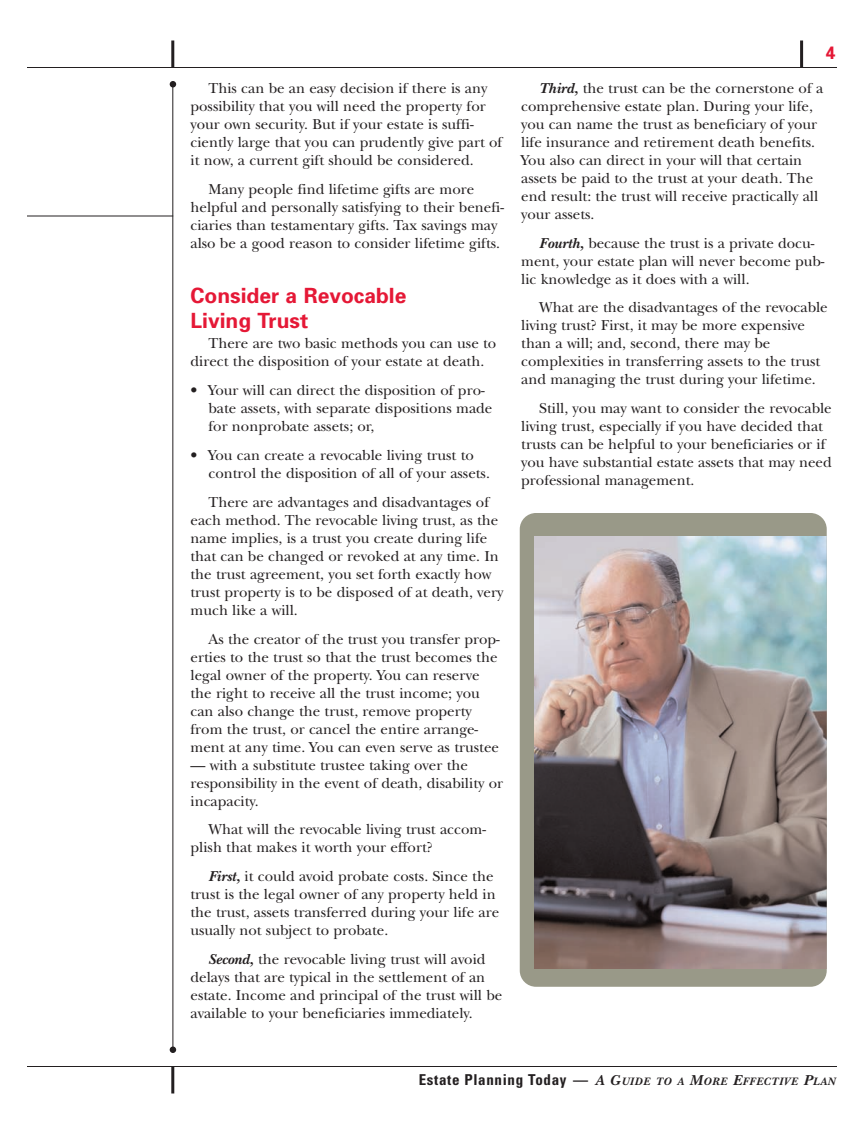
<style>
.page{position:relative;width:864px;height:1134px;background:#fff}
.page>*{position:absolute;margin:0;border:0;box-sizing:border-box;transform-origin:0 0}
.t1{font:700 21px/25.2px "Univers";color:#e51836}
.t2{font:700 18px "Univers";color:#e51836}
.t3{font:15px/18px "New Baskerville";color:#231f20}
.t4{font:italic 700 11.25px "New Baskerville";letter-spacing:.065em;color:#231f20}
.s1{font-weight:700;font-style:italic}
.s2{font-family:"Univers";font-style:normal;font-stretch:condensed;font-size:15px}
.s3{font-family:"Trade Gothic Bold Two";font-weight:400;font-style:normal;font-size:15px}
.s4{font-size:15px}
</style>
<div class="page">
<hr style="left:27px;top:67px;width:810px;height:1px;background:#231f20">
<hr style="left:27px;top:1066px;width:810px;height:1px;background:#231f20">
<hr style="left:171px;top:41px;width:3px;height:27px;background:#231f20">
<hr style="left:800px;top:41px;width:3px;height:27px;background:#231f20">
<hr style="left:171px;top:1067px;width:3px;height:27px;background:#231f20">
<hr style="left:27px;top:216px;width:146px;height:1px;background:#231f20">
<hr style="left:172px;top:82px;width:1px;height:970px;background:#231f20">
<svg style="left:170px;top:81px;width:6px;height:6px"></svg>
<svg style="left:170px;top:1047px;width:6px;height:6px"></svg>
<div style="left:520px;top:513px;width:307px;height:474px;background:#998;border-radius:16px"></div>
<img style="left:534px;top:536px;width:293px;height:432px">
<p class="t3" style="left:191px;top:81px;width:313px;text-indent:18px">This can be an easy decision if there is any possibility that you will need the property for your own security. But if your estate is suffi&shy;ciently large that you can prudently give part of it now, a current gift should be considered.</p>
<p class="t3" style="left:191px;top:182px;width:315px;text-indent:18px">Many people find lifetime gifts are more helpful and personally satisfying to their benefi&shy;ciaries than testamentary gifts. Tax savings may also be a good reason to consider lifetime gifts.</p>
<h1 class="t1" style="left:191px;top:285px;width:217px">Consider a Revocable<br>Living Trust</h1>
<p class="t3" style="left:191px;top:336px;width:307px;text-indent:18px">There are two basic methods you can use to direct the disposition of your estate at death.</p>
<p class="t3" style="left:209px;top:383px;width:285px;text-indent:-18px">• Your will can direct the disposition of pro&shy;bate assets, with separate dispositions made for nonprobate assets; or,</p>
<p class="t3" style="left:209px;top:448px;width:283px;text-indent:-18px">• You can create a revocable living trust to control the disposition of all of your assets.</p>
<p class="t3" style="left:191px;top:495px;width:315px;text-indent:18px">There are advantages and disadvantages of each method. The revocable living trust, as the name implies, is a trust you create during life that can be changed or revoked at any time. In the trust agreement, you set forth exactly how trust property is to be disposed of at death, very much like a will.</p>
<p class="t3" style="left:191px;top:632px;width:311px;text-indent:18px">As the creator of the trust you transfer prop&shy;erties to the trust so that the trust becomes the legal owner of the property. You can reserve the right to receive all the trust income; you can also change the trust, remove property from the trust, or cancel the entire arrange&shy;ment at any time. You can even serve as trustee</p>
<p class="t3" style="left:191px;top:758px;width:314px">— with a substitute trustee taking over the responsibility in the event of death, disability or incapacity.</p>
<p class="t3" style="left:191px;top:822px;width:297px;text-indent:18px">What will the revocable living trust accom&shy;plish that makes it worth your effort?</p>
<p class="t3" style="left:191px;top:869px;width:310px;text-indent:18px"><span class="s1">First,</span> it could avoid probate costs. Since the trust is the legal owner of any property held in the trust, assets transferred during your life are usually not subject to probate.</p>
<p class="t3" style="left:191px;top:952px;width:313px;text-indent:18px"><span class="s1">Second,</span> the revocable living trust will avoid delays that are typical in the settlement of an estate. Income and principal of the trust will be available to your beneficiaries immediately.</p>
<p class="t2" style="left:825px;top:46px;width:12px">4</p>
<p class="t3" style="left:521px;top:81px;width:304px;text-indent:18px"><span class="s1">Third,</span> the trust can be the cornerstone of a comprehensive estate plan. During your life, you can name the trust as beneficiary of your life insurance and retirement death benefits.<br>You also can direct in your will that certain assets be paid to the trust at your death. The end result: the trust will receive practically all your assets.</p>
<p class="t3" style="left:521px;top:236px;width:305px;text-indent:18px"><span class="s1">Fourth,</span> because the trust is a private docu&shy;ment, your estate plan will never become pub&shy;lic knowledge as it does with a will.</p>
<p class="t3" style="left:521px;top:300px;width:308px;text-indent:18px">What are the disadvantages of the revocable living trust? First, it may be more expensive than a will; and, second, there may be complexities in transferring assets to the trust and managing the trust during your lifetime.</p>
<p class="t3" style="left:521px;top:401px;width:312px;text-indent:18px">Still, you may want to consider the revocable living trust, especially if you have decided that trusts can be helpful to your beneficiaries or if you have substantial estate assets that may need professional management.</p>
<p class="t4" style="left:419px;top:1074px;width:418px"><span class="s2">Estate Planning Today</span> <span class="s3">—</span> <span class="s4">A G</span>UIDE TO A <span class="s4">M</span>ORE <span class="s4">E</span>FFECTIVE <span class="s4">P</span>LAN</p>
</div>
